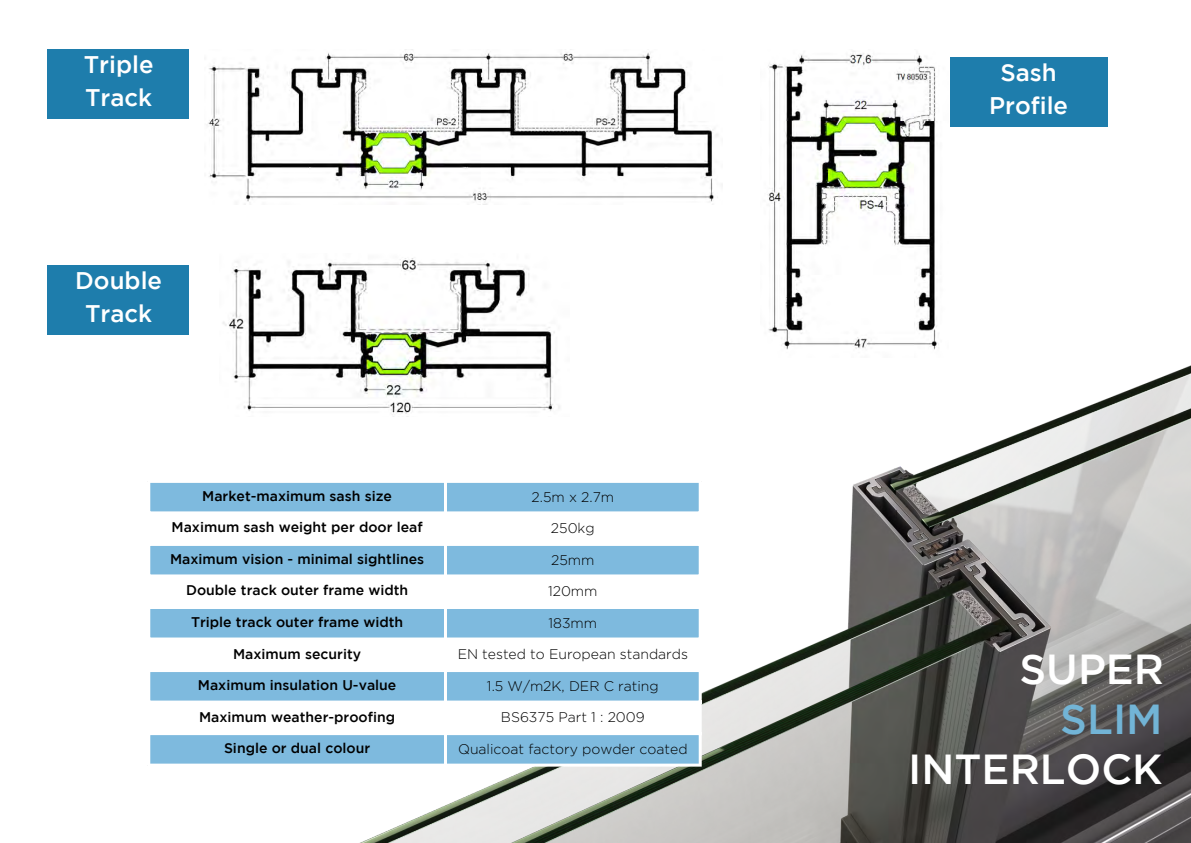
<style>
.page{position:relative;width:1191px;height:843px;background:#fff}
.page>*{position:absolute;margin:0;border:0;box-sizing:border-box;transform-origin:0 0}
.t1{font:500 41.8px "Gotham";color:#fff}
.t2{font:500 41.8px "Gotham";color:#72b4d6}
.t3{font:500 24px/33px "Gotham";color:#fff;text-align:center}
.t4{font:500 14px "Gotham";color:#000}
.t5{font:300 14px "Gotham";color:#000}
</style>
<div class="page">
<div style="left:47px;top:265px;width:141px;height:69px;background:#1e7dac"></div>
<img style="left:207px;top:49px;width:511px;height:155px">
<img style="left:362px;top:365px;width:828px;height:477px">
<img style="left:767px;top:51px;width:172px;height:299px">
<div style="left:47px;top:49px;width:141px;height:70px;background:#1e7dac"></div>
<img style="left:223px;top:258px;width:346px;height:158px">
<div style="left:950px;top:57px;width:156px;height:69px;background:#1e7dac"></div>
<svg style="left:150px;top:482px;width:548px;height:281px;fill:#7ebade"></svg>
<div style="left:445px;top:701px;width:255px;height:32px;background:#fff"></div>
<hr style="left:444px;top:482px;width:3px;height:281px;background:#fff">
<hr style="left:698px;top:482px;width:3px;height:281px;background:#fff">
<hr style="left:147px;top:479px;width:554px;height:3px;background:#fff">
<hr style="left:147px;top:511px;width:554px;height:3px;background:#fff">
<hr style="left:147px;top:542px;width:554px;height:3px;background:#fff">
<hr style="left:147px;top:574px;width:554px;height:3px;background:#fff">
<hr style="left:147px;top:605px;width:554px;height:3px;background:#fff">
<hr style="left:147px;top:637px;width:554px;height:3px;background:#fff">
<hr style="left:147px;top:668px;width:554px;height:3px;background:#fff">
<hr style="left:147px;top:700px;width:554px;height:3px;background:#fff">
<hr style="left:147px;top:731px;width:554px;height:3px;background:#fff">
<hr style="left:147px;top:763px;width:554px;height:3px;background:#fff">
<h2 class="t3" style="left:84px;top:50px;width:71px;text-align:left">Triple<br>Track</h2>
<h2 class="t3" style="left:988px;top:58px;width:80px">Sash<br>Profile</h2>
<h2 class="t3" style="left:75px;top:266px;width:88px">Double<br>Track</h2>
<p class="t4" style="left:202px;top:490px;width:191px">Market-maximum sash size</p>
<p class="t5" style="left:531px;top:489px;width:84px">2.5m x 2.7m</p>
<p class="t4" style="left:171px;top:522px;width:253px">Maximum sash weight per door leaf</p>
<p class="t5" style="left:551px;top:520px;width:45px">250kg</p>
<p class="t4" style="left:170px;top:553px;width:255px">Maximum vision - minimal sightlines</p>
<p class="t5" style="left:551px;top:552px;width:45px">25mm</p>
<p class="t4" style="left:186px;top:585px;width:224px">Double track outer frame width</p>
<p class="t5" style="left:548px;top:583px;width:51px">120mm</p>
<p class="t4" style="left:191px;top:616px;width:214px">Triple track outer frame width</p>
<p class="t5" style="left:548px;top:615px;width:50px">183mm</p>
<p class="t4" style="left:233px;top:648px;width:129px">Maximum security</p>
<p class="t5" style="left:457px;top:646px;width:232px">EN tested to European standards</p>
<p class="t4" style="left:198px;top:679px;width:200px">Maximum insulation U-value</p>
<p class="t5" style="left:487px;top:678px;width:173px">1.5 W/m2K, DER C rating</p>
<p class="t4" style="left:199px;top:711px;width:197px">Maximum weather-proofing</p>
<p class="t5" style="left:501px;top:709px;width:145px">BS6375 Part 1 : 2009</p>
<p class="t4" style="left:224px;top:742px;width:148px">Single or dual colour</p>
<p class="t5" style="left:458px;top:741px;width:231px">Qualicoat factory powder coated</p>
<h1 class="t1" style="left:1019px;top:653px;width:146px">SUPER</h1>
<h1 class="t2" style="left:1060px;top:703px;width:104px">SLIM</h1>
<h1 class="t1" style="left:908px;top:753px;width:256px">INTERLOCK</h1>
</div>
